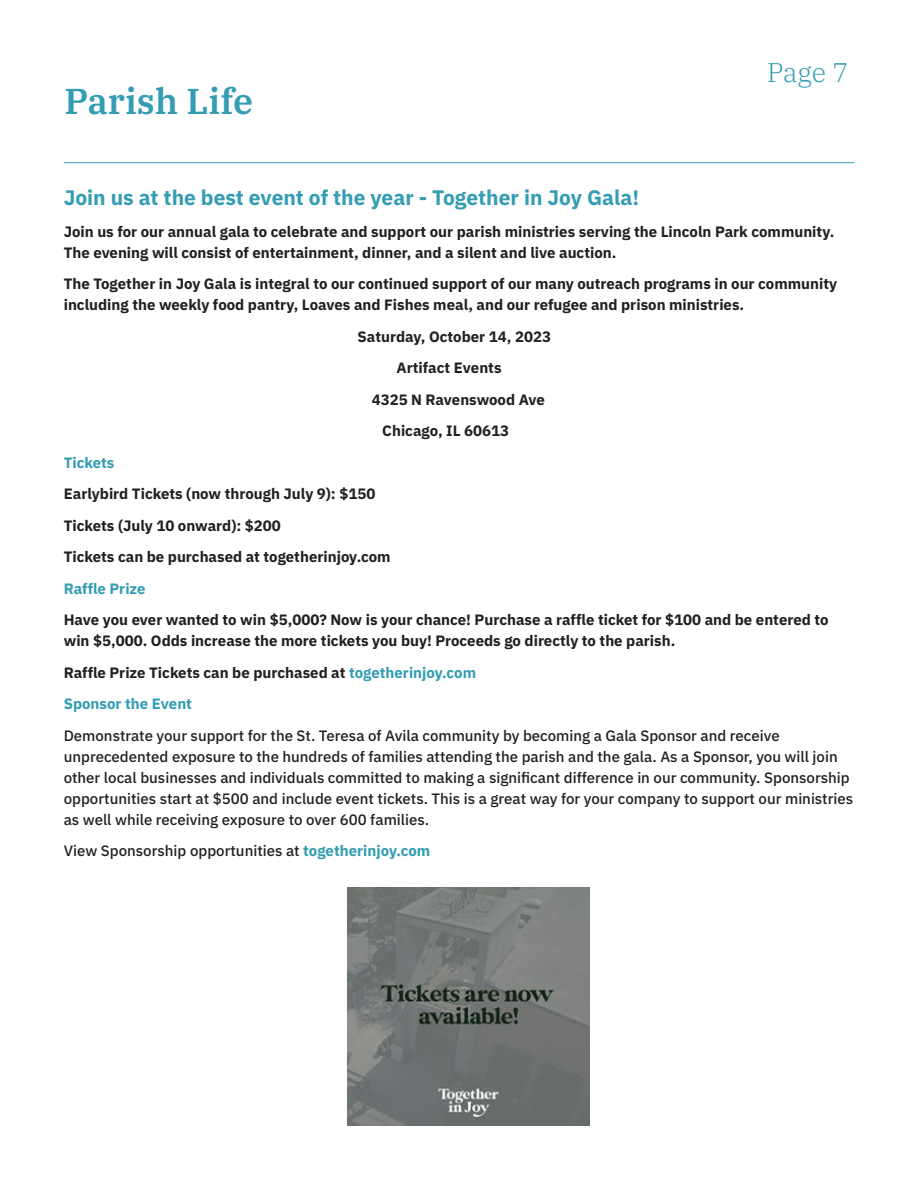
<style>
.page{position:relative;width:918px;height:1188px;background:#fff}
.page>*{position:absolute;margin:0;border:0;box-sizing:border-box;transform-origin:0 0}
.t1{font:36px "IBM Plex Serif Sm Bld";color:#349db3}
.t2{font:300 27px "IBM Plex Serif";color:#349db3}
.t3{font:700 21px "IBM Plex Sans";color:#349db3}
.t4{font:700 15px/21px "IBM Plex Sans";color:#231f20}
.t5{font:15px/21px "IBM Plex Sans Medm";color:#231f20}
.t6{font:700 15px "IBM Plex Sans";color:#349db3}
.s1{color:#349db3}
.s2{font-family:"IBM Plex Sans";font-weight:700;color:#349db3}
</style>
<div class="page">
<hr style="left:64px;top:162px;width:790px;height:1px;background:#349db3">
<img style="left:347px;top:888px;width:243px;height:238px">
<h1 class="t1" style="left:64px;top:73px;width:190px">Parish Life</h1>
<h2 class="t2" style="left:767px;top:52px;width:83px">Page 7</h2>
<h3 class="t3" style="left:64px;top:181px;width:577px">Join us at the best event of the year - Together in Joy Gala!</h3>
<p class="t4" style="left:64px;top:220px;width:772px">Join us for our annual gala to celebrate and support our parish ministries serving the Lincoln Park community.<br>The evening will consist of entertainment, dinner, and a silent and live auction.</p>
<p class="t4" style="left:64px;top:272px;width:775px">The Together in Joy Gala is integral to our continued support of our many outreach programs in our community including the weekly food pantry, Loaves and Fishes meal, and our refugee and prison ministries.</p>
<p class="t4" style="left:358px;top:325px;width:195px">Saturday, October 14, 2023</p>
<p class="t4" style="left:396px;top:356px;width:107px">Artifact Events</p>
<p class="t4" style="left:372px;top:388px;width:175px">4325 N Ravenswood Ave</p>
<p class="t4" style="left:382px;top:419px;width:128px">Chicago, IL 60613</p>
<p class="t6" style="left:64px;top:450px;width:52px">Tickets</p>
<p class="t4" style="left:64px;top:477px;width:328px;line-height:31.5px">Earlybird Tickets (now through July 9): $150<br>Tickets (July 10 onward): $200<br>Tickets can be purchased at togetherinjoy.com</p>
<p class="t6" style="left:64px;top:576px;width:83px">Raffle Prize</p>
<p class="t4" style="left:64px;top:608px;width:766px">Have you ever wanted to win $5,000? Now is your chance! Purchase a raffle ticket for $100 and be entered to win $5,000. Odds increase the more tickets you buy! Proceeds go directly to the parish.</p>
<p class="t4" style="left:64px;top:655px;width:414px;line-height:31.5px">Raffle Prize Tickets can be purchased at <span class="s1">togetherinjoy.com<br>Sponsor the Event</span></p>
<p class="t5" style="left:64px;top:724px;width:791px">Demonstrate your support for the St. Teresa of Avila community by becoming a Gala Sponsor and receive unprecedented exposure to the hundreds of families attending the parish and the gala. As a Sponsor, you will join other local businesses and individuals committed to making a significant difference in our community. Sponsorship opportunities start at $500 and include event tickets. This is a great way for your company to support our ministries as well while receiving exposure to over 600 families.</p>
<p class="t5" style="left:64px;top:839px;width:368px">View Sponsorship opportunities at <span class="s2">togetherinjoy.com</span></p>
</div>
